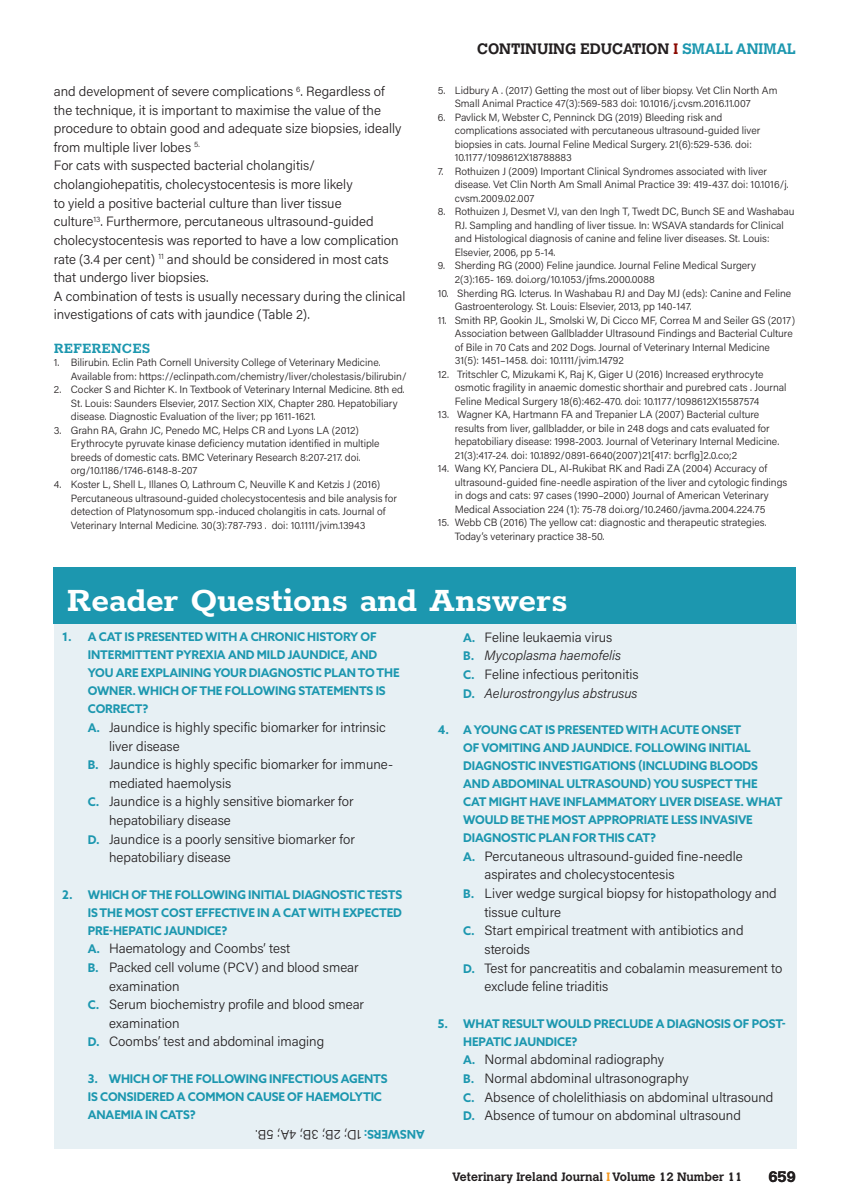
<style>
.page{position:relative;width:850px;height:1204px;background:#fff}
.page>*{position:absolute;margin:0;border:0;box-sizing:border-box;transform-origin:0 0}
.t1{font:700 37.5px "Rokkitt";color:#fff}
.t2{font:700 16.5px "Rokkitt";color:#1c97af;scale:.91 1}
.t3{font:700 15px "Calvert";color:#231f20}
.t4{font:300 13.5px/18.6px "Acumin Pro";color:#231f20}
.t5{font:700 12px/18px "Azo Sans";letter-spacing:-.01em;color:#1c97af}
.t6{font:700 12px "Calvert";color:#231f20}
.t7{font:300 10.5px/13.5px "Acumin Pro";color:#231f20}
.s1{color:#8b0a02}
.s2{color:#1c97af}
.s3{font-family:"Azo Sans";font-weight:700;font-size:12px;color:#1c97af}
.s4{font-style:italic}
.s5{color:#f7981d}
</style>
<div class="page">
<div style="left:54px;top:623px;width:742px;height:526px;background:#e7f0f4"></div>
<div style="left:54px;top:567px;width:742px;height:56px;background:#1c97af"></div>
<p class="t4" style="left:54px;top:82px;width:353px">and development of severe complications <sup>6</sup>. Regardless of the technique, it is important to maximise the value of the procedure to obtain good and adequate size biopsies, ideally from multiple liver lobes <sup>5.<br></sup>For cats with suspected bacterial cholangitis/ cholangiohepatitis, cholecystocentesis is more likely<br>to yield a positive bacterial culture than liver tissue<br>culture<sup>13</sup>. Furthermore, percutaneous ultrasound-guided cholecystocentesis was reported to have a low complication rate (3.4 per cent) <sup>11</sup> and should be considered in most cats that undergo liver biopsies.<br>A combination of tests is usually necessary during the clinical investigations of cats with jaundice (Table 2).</p>
<h2 class="t2" style="left:54px;top:336px;width:108px">REFERENCES</h2>
<p class="t7" style="left:71px;top:356px;width:337px;text-indent:-17px">1. Bilirubin. Eclin Path Cornell University College of Veterinary Medicine.<br>Available from: https://eclinpath.com/chemistry/liver/cholestasis/bilirubin/</p>
<p class="t7" style="left:71px;top:383px;width:336px;text-indent:-17px">2. Cocker S and Richter K. In Textbook of Veterinary Internal Medicine. 8th ed.<br>St. Louis: Saunders Elsevier, 2017. Section XIX, Chapter 280. Hepatobiliary disease. Diagnostic Evaluation of the liver; pp 1611-1621.</p>
<p class="t7" style="left:71px;top:423px;width:310px;text-indent:-17px">3. Grahn RA, Grahn JC, Penedo MC, Helps CR and Lyons LA (2012)<br>Erythrocyte pyruvate kinase deficiency mutation identified in multiple breeds of domestic cats. BMC Veterinary Research 8:207-217. doi. org/10.1186/1746-6148-8-207</p>
<p class="t7" style="left:71px;top:477px;width:328px;text-indent:-17px">4. Koster L, Shell L, Illanes O, Lathroum C, Neuville K and Ketzis J (2016)<br>Percutaneous ultrasound-guided cholecystocentesis and bile analysis for detection of Platynosomum spp.-induced cholangitis in cats. Journal of Veterinary Internal Medicine. 30(3):787-793 . doi: 10.1111/jvim.13943</p>
<h3 class="t3" style="left:477px;top:39px;width:320px">CONTINUING EDUCATION <span class="s1">I</span> <span class="s2">SMALL ANIMAL</span></h3>
<p class="t7" style="left:455px;top:83px;width:324px;text-indent:-17px">5. Lidbury A . (2017) Getting the most out of liber biopsy. Vet Clin North Am<br>Small Animal Practice 47(3):569-583 doi: 10.1016/j.cvsm.2016.11.007</p>
<p class="t7" style="left:455px;top:110px;width:307px;text-indent:-17px">6. Pavlick M, Webster C, Penninck DG (2019) Bleeding risk and complications associated with percutaneous ultrasound-guided liver biopsies in cats. Journal Feline Medical Surgery. 21(6):529-536. doi:<br>10.1177/1098612X18788883</p>
<p class="t7" style="left:455px;top:164px;width:335px;text-indent:-17px">7. Rothuizen J (2009) Important Clinical Syndromes associated with liver disease. Vet Clin North Am Small Animal Practice 39: 419-437. doi: 10.1016/j. cvsm.2009.02.007</p>
<p class="t7" style="left:455px;top:205px;width:341px;text-indent:-17px">8. Rothuizen J, Desmet VJ, van den Ingh T, Twedt DC, Bunch SE and Washabau RJ. Sampling and handling of liver tissue. In: WSAVA standards for Clinical and Histological diagnosis of canine and feline liver diseases. St. Louis:<br>Elsevier, 2006, pp 5-14.</p>
<p class="t7" style="left:455px;top:259px;width:303px;text-indent:-17px">9. Sherding RG (2000) Feline jaundice. Journal Feline Medical Surgery<br>2(3):165- 169. doi.org/10.1053/jfms.2000.0088</p>
<p class="t7" style="left:455px;top:286px;width:338px;text-indent:-17px">10. Sherding RG. Icterus. In Washabau RJ and Day MJ (eds): Canine and Feline<br>Gastroenterology. St. Louis: Elsevier, 2013, pp 140-147.</p>
<p class="t7" style="left:455px;top:313px;width:342px;text-indent:-17px">11. Smith RP, Gookin JL, Smolski W, Di Cicco MF, Correa M and Seiler GS (2017)<br>Association between Gallbladder Ultrasound Findings and Bacterial Culture of Bile in 70 Cats and 202 Dogs. Journal of Veterinary Internal Medicine 31(5): 1451–1458. doi: 10.1111/jvim.14792</p>
<p class="t7" style="left:455px;top:367px;width:333px;text-indent:-17px">12. Tritschler C, Mizukami K, Raj K, Giger U (2016) Increased erythrocyte osmotic fragility in anaemic domestic shorthair and purebred cats . Journal<br>Feline Medical Surgery 18(6):462-470. doi: 10.1177/1098612X15587574</p>
<p class="t7" style="left:455px;top:407px;width:326px;text-indent:-17px">13. Wagner KA, Hartmann FA and Trepanier LA (2007) Bacterial culture results from liver, gallbladder, or bile in 248 dogs and cats evaluated for hepatobiliary disease: 1998-2003. Journal of Veterinary Internal Medicine.<br>21(3):417-24. doi: 10.1892/0891-6640(2007)21[417: bcrflg]2.0.co;2</p>
<p class="t7" style="left:455px;top:461px;width:334px;text-indent:-17px">14. Wang KY, Panciera DL, Al-Rukibat RK and Radi ZA (2004) Accuracy of ultrasound-guided fine-needle aspiration of the liver and cytologic findings in dogs and cats: 97 cases (1990–2000) Journal of American Veterinary Medical Association 224 (1): 75-78 doi.org/10.2460/javma.2004.224.75</p>
<p class="t7" style="left:455px;top:515px;width:313px;text-indent:-17px">15. Webb CB (2016) The yellow cat: diagnostic and therapeutic strategies.<br>Today’s veterinary practice 38-50.</p>
<h1 class="t1" style="left:67px;top:572px;width:503px">Reader Questions and Answers</h1>
<p class="t5" style="left:88px;top:628px;width:313px;text-indent:-26px">1. A CAT IS PRESENTED WITH A CHRONIC HISTORY OF INTERMITTENT PYREXIA AND MILD JAUNDICE, AND YOU ARE EXPLAINING YOUR DIAGNOSTIC PLAN TO THE OWNER. WHICH OF THE FOLLOWING STATEMENTS IS CORRECT?</p>
<p class="t4" style="left:88px;top:717px;width:299px"><span class="s3">A.</span> Jaundice is highly specific biomarker for intrinsic</p>
<p class="t4" style="left:109px;top:736px;width:72px">liver disease</p>
<p class="t4" style="left:88px;top:755px;width:307px"><span class="s3">B.</span> Jaundice is highly specific biomarker for immune-</p>
<p class="t4" style="left:109px;top:773px;width:124px">mediated haemolysis</p>
<p class="t4" style="left:88px;top:792px;width:267px"><span class="s3">C.</span> Jaundice is a highly sensitive biomarker for</p>
<p class="t4" style="left:109px;top:810px;width:123px">hepatobiliary disease</p>
<p class="t4" style="left:88px;top:829px;width:269px"><span class="s3">D.</span> Jaundice is a poorly sensitive biomarker for</p>
<p class="t4" style="left:109px;top:848px;width:123px">hepatobiliary disease</p>
<p class="t5" style="left:88px;top:885px;width:316px;text-align:justify;text-indent:-26px">2. WHICH OF THE FOLLOWING INITIAL DIAGNOSTIC TESTS IS THE MOST COST EFFECTIVE IN A CAT WITH EXPECTED PRE-HEPATIC JAUNDICE?</p>
<p class="t4" style="left:88px;top:939px;width:204px"><span class="s3">A.</span> Haematology and Coombs’ test</p>
<p class="t4" style="left:88px;top:957px;width:272px"><span class="s3">B.</span> Packed cell volume (PCV) and blood smear</p>
<p class="t4" style="left:109px;top:976px;width:72px">examination</p>
<p class="t4" style="left:88px;top:995px;width:278px"><span class="s3">C.</span> Serum biochemistry profile and blood smear</p>
<p class="t4" style="left:109px;top:1013px;width:72px">examination</p>
<p class="t4" style="left:88px;top:1032px;width:238px"><span class="s3">D.</span> Coombs’ test and abdominal imaging</p>
<p class="t5" style="left:88px;top:1069px;width:301px">3. WHICH OF THE FOLLOWING INFECTIOUS AGENTS<br>IS CONSIDERED A COMMON CAUSE OF HAEMOLYTIC<br>ANAEMIA IN CATS?</p>
<p class="t4" style="left:361px;top:1145px;width:108px;rotate:-180deg">1D; 2B; 3B; 4A; 5B.</p>
<p class="t5" style="left:425px;top:1144px;width:63px;rotate:-180deg">ANSWERS:</p>
<p class="t4" style="left:463px;top:627px;width:177px"><span class="s3">A.</span> Feline leukaemia virus<br><span class="s3">B.</span> <span class="s4">Mycoplasma haemofelis<br></span><span class="s3">C.</span> Feline infectious peritonitis<br><span class="s3">D.</span> <span class="s4">Aelurostrongylus abstrusus</span></p>
<p class="t5" style="left:463px;top:721px;width:321px;text-indent:-26px">4. A YOUNG CAT IS PRESENTED WITH ACUTE ONSET<br>OF VOMITING AND JAUNDICE. FOLLOWING INITIAL DIAGNOSTIC INVESTIGATIONS (INCLUDING BLOODS AND ABDOMINAL ULTRASOUND) YOU SUSPECT THE CAT MIGHT HAVE INFLAMMATORY LIVER DISEASE. WHAT WOULD BE THE MOST APPROPRIATE LESS INVASIVE DIAGNOSTIC PLAN FOR THIS CAT?</p>
<p class="t4" style="left:463px;top:846px;width:281px"><span class="s3">A.</span> Percutaneous ultrasound-guided fine-needle</p>
<p class="t4" style="left:485px;top:865px;width:192px">aspirates and cholecystocentesis</p>
<p class="t4" style="left:463px;top:883px;width:315px"><span class="s3">B.</span> Liver wedge surgical biopsy for histopathology and</p>
<p class="t4" style="left:485px;top:902px;width:78px">tissue culture</p>
<p class="t4" style="left:463px;top:921px;width:282px"><span class="s3">C.</span> Start empirical treatment with antibiotics and</p>
<p class="t4" style="left:485px;top:939px;width:47px">steroids</p>
<p class="t4" style="left:463px;top:958px;width:321px"><span class="s3">D.</span> Test for pancreatitis and cobalamin measurement to</p>
<p class="t4" style="left:485px;top:976px;width:125px">exclude feline triaditis</p>
<p class="t5" style="left:463px;top:1014px;width:324px;text-indent:-26px">5. WHAT RESULT WOULD PRECLUDE A DIAGNOSIS OF POST-<br>HEPATIC JAUNDICE?</p>
<p class="t4" style="left:463px;top:1050px;width:312px"><span class="s3">A.</span> Normal abdominal radiography<br><span class="s3">B.</span> Normal abdominal ultrasonography<br><span class="s3">C.</span> Absence of cholelithiasis on abdominal ultrasound <span class="s3">D.</span> Absence of tumour on abdominal ultrasound</p>
<p class="t6" style="left:452px;top:1169px;width:291px">Veterinary Ireland Journal <span class="s5">I</span> Volume 12 Number 11</p>
<h3 class="t3" style="left:768px;top:1167px;width:29px">659</h3>
</div>
